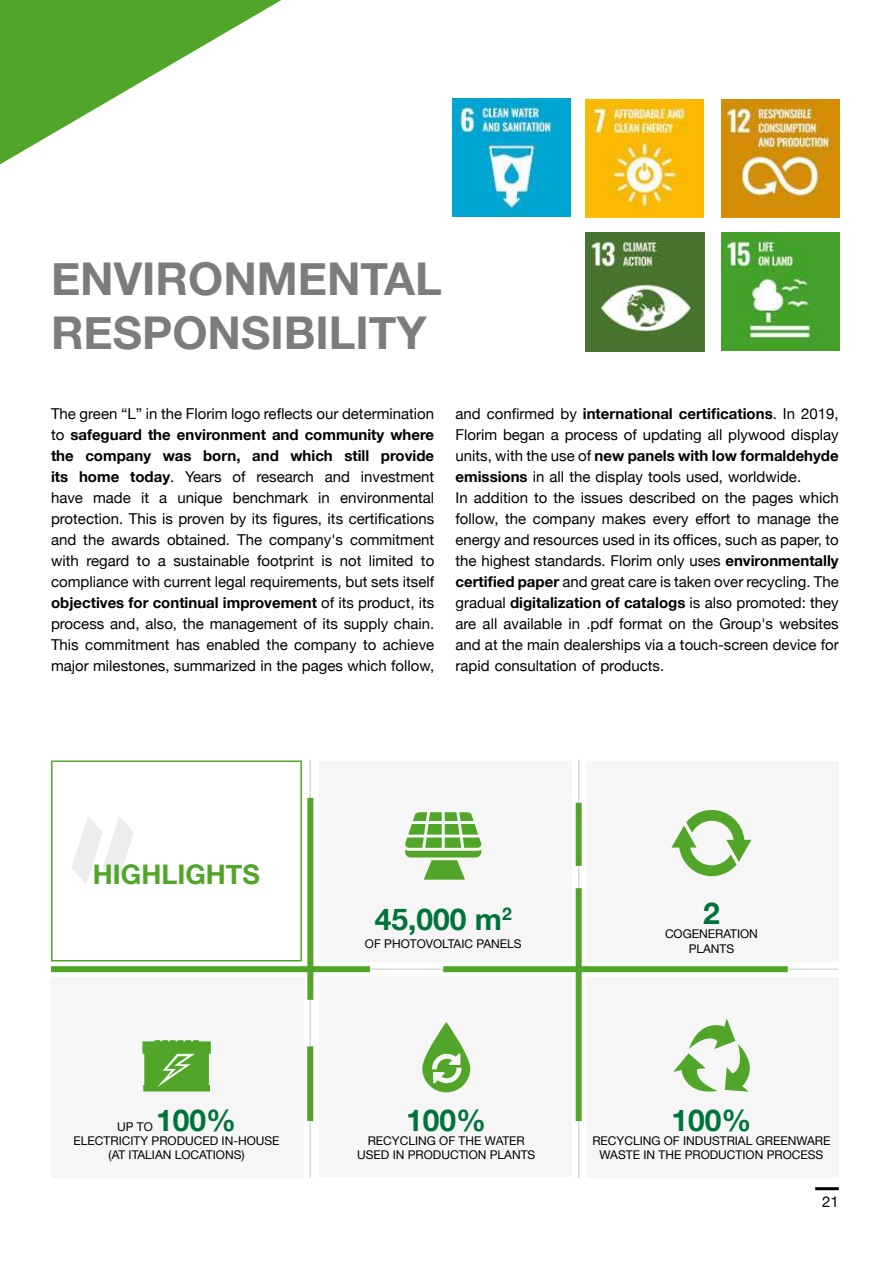
<style>
.page{position:relative;width:893px;height:1263px;background:#fff}
.page>*{position:absolute;margin:0;border:0;box-sizing:border-box;transform-origin:0 0}
.t1{font:700 45.15px/54.2px "Helvetica Neue";color:#7b7c7e}
.t2{font:700 30px "Helvetica Neue";color:#00733b}
.t3{font:700 27px "Helvetica Neue";color:#51a629}
.t4{font:15px/21px "Helvetica Neue";color:#000;text-align:justify}
.t5{font:12px/14.4px "Helvetica Neue";color:#000;text-align:center}
.s1{font-weight:700}
</style>
<div class="page">
<div style="left:319px;top:976px;width:252px;height:201px;background:#f6f6f6"></div>
<div style="left:51px;top:976px;width:252px;height:201px;background:#f6f6f6"></div>
<div style="left:587px;top:976px;width:252px;height:201px;background:#f6f6f6"></div>
<svg style="left:72px;top:816px;width:62px;height:68px"></svg>
<div style="left:51px;top:760px;width:251px;height:201px;border:2px solid #51a629"></div>
<div style="left:319px;top:761px;width:252px;height:201px;background:#f6f6f6"></div>
<div style="left:587px;top:761px;width:252px;height:201px;background:#f6f6f6"></div>
<hr style="left:309px;top:759px;width:2px;height:419px;background:#d7dada">
<hr style="left:578px;top:759px;width:1px;height:419px;background:#d7dada">
<hr style="left:144px;top:968px;width:694px;height:2px;background:#d7dada">
<div style="left:576px;top:888px;width:6px;height:233px;background:#51a629"></div>
<div style="left:307px;top:798px;width:6px;height:202px;background:#51a629"></div>
<div style="left:443px;top:966px;width:345px;height:6px;background:#51a629"></div>
<div style="left:51px;top:966px;width:319px;height:6px;background:#51a629"></div>
<div style="left:576px;top:803px;width:6px;height:63px;background:#51a629"></div>
<div style="left:307px;top:1046px;width:6px;height:75px;background:#51a629"></div>
<svg style="left:422px;top:1022px;width:48px;height:70px"></svg>
<img style="left:586px;top:233px;width:119px;height:118px">
<img style="left:586px;top:99px;width:118px;height:118px">
<img style="left:452px;top:99px;width:118px;height:118px">
<img style="left:722px;top:233px;width:118px;height:118px">
<svg style="left:671px;top:810px;width:80px;height:66px"></svg>
<svg style="left:142px;top:1040px;width:69px;height:51px"></svg>
<svg style="left:673px;top:1018px;width:77px;height:74px"></svg>
<img style="left:721px;top:99px;width:118px;height:119px">
<svg style="left:405px;top:812px;width:77px;height:68px"></svg>
<svg style="left:0;top:0;width:281px;height:164px"></svg>
<hr style="left:815px;top:1187px;width:24px;height:3px;background:#000">
<h1 class="t1" style="left:51px;top:253px;width:392px">ENVIRONMENTAL<br>RESPONSIBILITY</h1>
<p class="t4" style="left:51px;top:404px;width:385px">The green “L” in the Florim logo reflects our determination to <span class="s1">safeguard the environment and community where the company was born, and which still provide its home today</span>. Years of research and investment have made it a unique benchmark in environmental protection. This is proven by its figures, its certifications and the awards obtained. The company's commitment with regard to a sustainable footprint is not limited to compliance with current legal requirements, but sets itself <span class="s1">objectives for continual improvement</span> of its product, its process and, also, the management of its supply chain.<br>This commitment has enabled the company to achieve major milestones, summarized in the pages which follow,</p>
<p class="t4" style="left:455px;top:404px;width:385px;text-align:left">and confirmed by <span class="s1">international certifications</span>. In 2019, Florim began a process of updating all plywood display units, with the use of <span class="s1">new panels with low formaldehyde emissions</span> in all the display tools used, worldwide.<br>In addition to the issues described on the pages which follow, the company makes every effort to manage the energy and resources used in its offices, such as paper, to the highest standards. Florim only uses <span class="s1">environmentally certified paper</span> and great care is taken over recycling. The gradual <span class="s1">digitalization of catalogs</span> is also promoted: they are all available in .pdf format on the Group's websites and at the main dealerships via a touch-screen device for rapid consultation of products.</p>
<h3 class="t3" style="left:93px;top:853px;width:168px">HIGHLIGHTS</h3>
<h2 class="t2" style="left:156px;top:1096px;width:82px">100%</h2>
<p class="t5" style="left:109px;top:1149px;width:138px">(AT ITALIAN LOCATIONS)</p>
<p class="t5" style="left:117px;top:1120px;width:37px">UP TO</p>
<p class="t5" style="left:74px;top:1134px;width:207px">ELECTRICITY PRODUCED IN-HOUSE</p>
<h2 class="t2" style="left:375px;top:895px;width:138px">45,000 m<sup>2</sup></h2>
<p class="t5" style="left:365px;top:937px;width:158px">OF PHOTOVOLTAIC PANELS</p>
<h2 class="t2" style="left:703px;top:890px;width:18px">2</h2>
<p class="t5" style="left:665px;top:927px;width:94px">COGENERATION<br>PLANTS</p>
<h2 class="t2" style="left:406px;top:1096px;width:82px">100%</h2>
<p class="t5" style="left:357px;top:1148px;width:180px">USED IN PRODUCTION PLANTS</p>
<p class="t5" style="left:368px;top:1134px;width:159px">RECYCLING OF THE WATER</p>
<h2 class="t2" style="left:671px;top:1096px;width:82px">100%</h2>
<p class="t5" style="left:599px;top:1148px;width:225px">WASTE IN THE PRODUCTION PROCESS</p>
<p class="t5" style="left:592px;top:1134px;width:240px">RECYCLING OF INDUSTRIAL GREENWARE</p>
<p class="t4" style="left:822px;top:1192px;width:18px">21</p>
</div>
